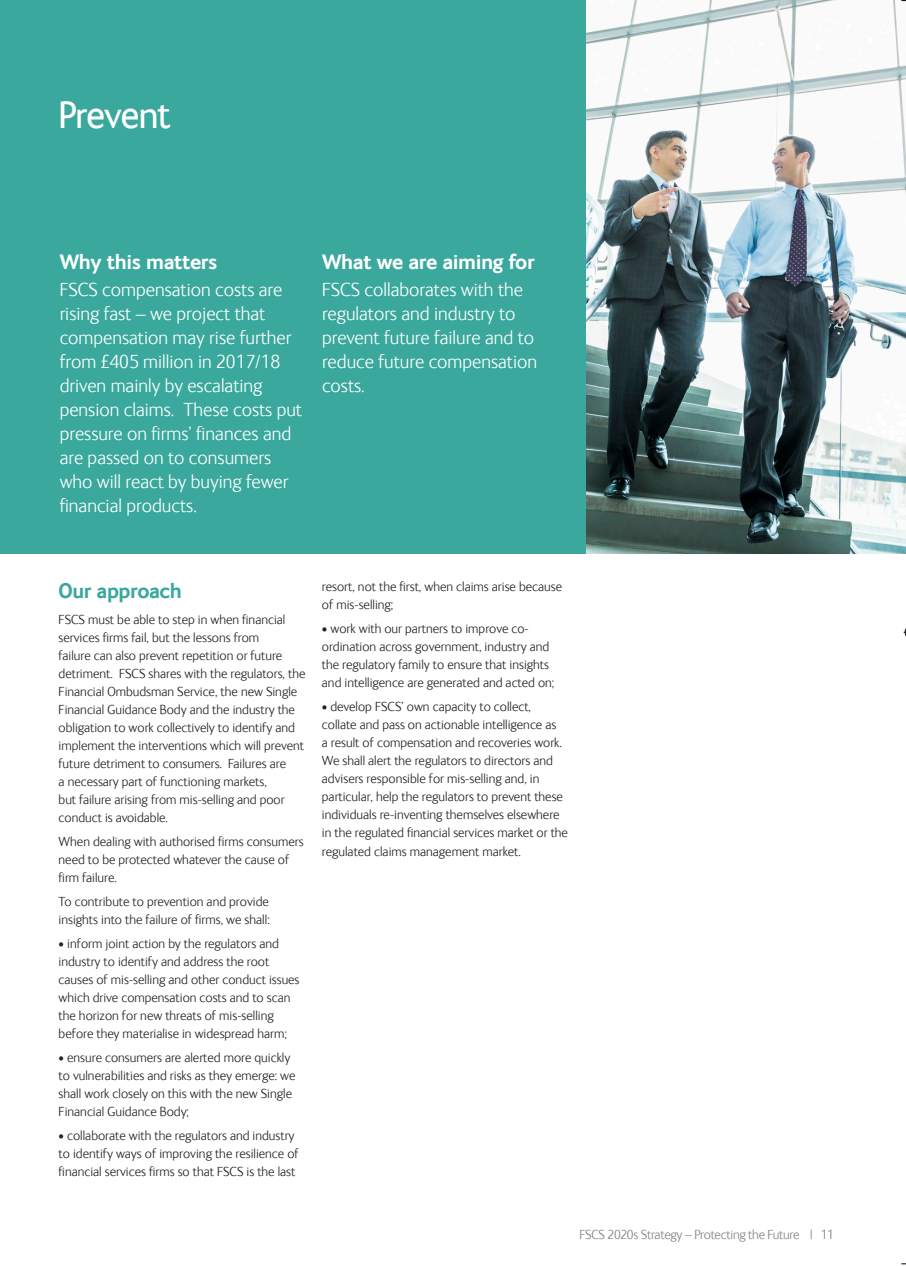
<style>
.page{position:relative;width:906px;height:1266px;background:#fff}
.page>*{position:absolute;margin:0;border:0;box-sizing:border-box;transform-origin:0 0}
.H2_Lead_Headings{font:39px "FS Ingrid";letter-spacing:-.02em;color:#fff}
.H5_Subtitle{font:700 21px "FS Ingrid";letter-spacing:-.02em;color:#fff}
.H5_Subtitle-2{font:700 21px "FS Ingrid";letter-spacing:-.02em;color:#3aa89d}
.H6_Body{font:300 19.5px/24px "FS Ingrid";color:#fff}
.H6_Body-2{font:300 13.5px/18px "FS Ingrid";color:#231f20}
.t1{font:300 13.5px "FS Ingrid";letter-spacing:-.02em;color:#808285}
</style>
<div class="page">
<div style="left:0;top:0;width:892px;height:553px;background:#3aa89d"></div>
<img style="left:586px;top:0;width:319px;height:553px">
<svg style="left:903px;top:628px;width:3px;height:9px"></svg>
<p class="H2_Lead_Headings" style="left:59px;top:89px;width:113px">Prevent</p>
<p class="H5_Subtitle" style="left:60px;top:248px;width:159px">Why this matters</p>
<p class="H6_Body" style="left:60px;top:276px;width:244px">FSCS compensation costs are rising fast – we project that compensation may rise further from £405 million in 2017/18 driven mainly by escalating pension claims. These costs put pressure on firms’ finances and are passed on to consumers who will react by buying fewer financial products.</p>
<p class="H5_Subtitle" style="left:322px;top:248px;width:214px">What we are aiming for</p>
<p class="H6_Body" style="left:322px;top:276px;width:217px">FSCS collaborates with the regulators and industry to prevent future failure and to reduce future compensation costs.</p>
<p class="H5_Subtitle-2" style="left:59px;top:577px;width:125px">Our approach</p>
<p class="H6_Body-2" style="left:59px;top:610px;width:248px">FSCS must be able to step in when financial services firms fail, but the lessons from<br>failure can also prevent repetition or future detriment. FSCS shares with the regulators, the Financial Ombudsman Service, the new Single Financial Guidance Body and the industry the obligation to work collectively to identify and implement the interventions which will prevent future detriment to consumers. Failures are<br>a necessary part of functioning markets,<br>but failure arising from mis-selling and poor conduct is avoidable.</p>
<p class="H6_Body-2" style="left:59px;top:832px;width:246px">When dealing with authorised firms consumers need to be protected whatever the cause of firm failure.</p>
<p class="H6_Body-2" style="left:59px;top:892px;width:213px">To contribute to prevention and provide insights into the failure of firms, we shall:</p>
<p class="H6_Body-2" style="left:59px;top:934px;width:242px">• inform joint action by the regulators and industry to identify and address the root causes of mis-selling and other conduct issues which drive compensation costs and to scan the horizon for new threats of mis-selling before they materialise in widespread harm;</p>
<p class="H6_Body-2" style="left:59px;top:1048px;width:238px">• ensure consumers are alerted more quickly to vulnerabilities and risks as they emerge: we shall work closely on this with the new Single Financial Guidance Body;</p>
<p class="H6_Body-2" style="left:59px;top:1126px;width:242px">• collaborate with the regulators and industry to identify ways of improving the resilience of financial services firms so that FSCS is the last</p>
<p class="H6_Body-2" style="left:322px;top:577px;width:242px">resort, not the first, when claims arise because of mis-selling;</p>
<p class="H6_Body-2" style="left:322px;top:619px;width:234px">• work with our partners to improve co&shy;ordination across government, industry and the regulatory family to ensure that insights and intelligence are generated and acted on;</p>
<p class="H6_Body-2" style="left:322px;top:697px;width:247px">• develop FSCS’ own capacity to collect, collate and pass on actionable intelligence as<br>a result of compensation and recoveries work.<br>We shall alert the regulators to directors and advisers responsible for mis-selling and, in particular, help the regulators to prevent these individuals re-inventing themselves elsewhere in the regulated financial services market or the regulated claims management market.</p>
<p class="t1" style="left:579px;top:1225px;width:256px">FSCS 2020s Strategy – Protecting the Future | 11</p>
</div>
